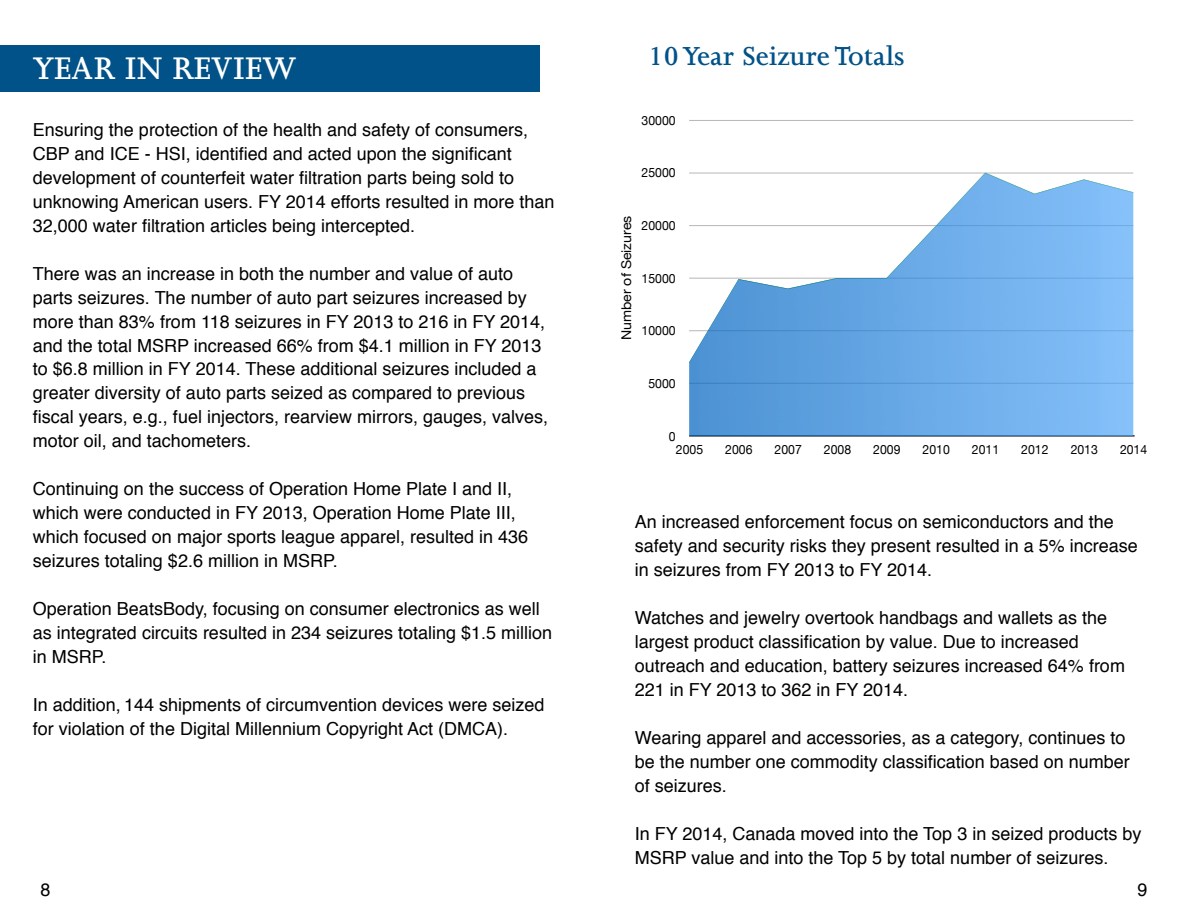
<style>
.page{position:relative;width:1188px;height:918px;background:#fff}
.page>*{position:absolute;margin:0;border:0;box-sizing:border-box;transform-origin:0 0}
.t1{font:600 36px "Joanna";color:#fff}
.t2{font:600 30px "Joanna";color:#005288}
.t3{font:18px/24px "Helvetica";color:#000}
.t4{font:13.5px "Helvetica Neue";color:#000;scale:1.05 1}
.t5{font:12.75px "Helvetica Neue";color:#000;scale:.95 1}
</style>
<div class="page">
<div style="left:0;top:45px;width:540px;height:47px;background:#005288"></div>
<hr style="left:689px;top:120px;width:444px;height:1px;background:#b8b8b8">
<hr style="left:690px;top:435px;width:444px;height:1px;background:#000">
<img style="left:689px;top:173px;width:444px;height:263px">
<h1 class="t1" style="left:33px;top:49px;width:265px">YEAR IN REVIEW</h1>
<p class="t3" style="left:33px;top:118px;width:523px">Ensuring the protection of the health and safety of consumers, CBP and ICE - HSI, identified and acted upon the significant development of counterfeit water filtration parts being sold to unknowing American users. FY 2014 efforts resulted in more than 32,000 water filtration articles being intercepted.</p>
<p class="t3" style="left:33px;top:262px;width:517px">There was an increase in both the number and value of auto parts seizures. The number of auto part seizures increased by more than 83% from 118 seizures in FY 2013 to 216 in FY 2014, and the total MSRP increased 66% from $4.1 million in FY 2013 to $6.8 million in FY 2014. These additional seizures included a greater diversity of auto parts seized as compared to previous fiscal years, e.g., fuel injectors, rearview mirrors, gauges, valves, motor oil, and tachometers.</p>
<p class="t3" style="left:33px;top:478px;width:497px">Continuing on the success of Operation Home Plate I and II, which were conducted in FY 2013, Operation Home Plate III, which focused on major sports league apparel, resulted in 436 seizures totaling $2.6 million in MSRP.</p>
<p class="t3" style="left:33px;top:598px;width:521px">Operation BeatsBody, focusing on consumer electronics as well as integrated circuits resulted in 234 seizures totaling $1.5 million in MSRP.</p>
<p class="t3" style="left:33px;top:694px;width:513px">In addition, 144 shipments of circumvention devices were seized for violation of the Digital Millennium Copyright Act (DMCA).</p>
<h2 class="t2" style="left:648px;top:40px;width:258px">10 Year Seizure Totals</h2>
<p class="t5" style="left:642px;top:111px;width:37px">30000</p>
<p class="t5" style="left:642px;top:164px;width:37px">25000</p>
<p class="t4" style="left:616px;top:340px;width:120px;rotate:-90deg">Number of Seizures</p>
<p class="t5" style="left:642px;top:216px;width:37px">20000</p>
<p class="t5" style="left:642px;top:269px;width:37px">15000</p>
<p class="t5" style="left:642px;top:322px;width:37px">10000</p>
<p class="t5" style="left:648px;top:374px;width:30px">5000</p>
<p class="t5" style="left:669px;top:427px;width:9px">0</p>
<p class="t5" style="left:676px;top:440px;width:30px">2005</p>
<p class="t5" style="left:725px;top:440px;width:30px">2006</p>
<p class="t5" style="left:775px;top:440px;width:30px">2007</p>
<p class="t5" style="left:824px;top:440px;width:30px">2008</p>
<p class="t5" style="left:873px;top:440px;width:30px">2009</p>
<p class="t5" style="left:923px;top:440px;width:30px">2010</p>
<p class="t5" style="left:972px;top:440px;width:30px">2011</p>
<p class="t5" style="left:1021px;top:440px;width:30px">2012</p>
<p class="t5" style="left:1071px;top:440px;width:30px">2013</p>
<p class="t5" style="left:1120px;top:440px;width:30px">2014</p>
<p class="t3" style="left:635px;top:510px;width:505px">An increased enforcement focus on semiconductors and the safety and security risks they present resulted in a 5% increase in seizures from FY 2013 to FY 2014.</p>
<p class="t3" style="left:635px;top:606px;width:492px">Watches and jewelry overtook handbags and wallets as the largest product classification by value. Due to increased outreach and education, battery seizures increased 64% from 221 in FY 2013 to 362 in FY 2014.</p>
<p class="t3" style="left:635px;top:726px;width:497px">Wearing apparel and accessories, as a category, continues to be the number one commodity classification based on number of seizures.</p>
<p class="t3" style="left:635px;top:822px;width:508px">In FY 2014, Canada moved into the Top 3 in seized products by<br>MSRP value and into the Top 5 by total number of seizures.</p>
<p class="t3" style="left:40px;top:878px;width:12px">8</p>
<p class="t3" style="left:1138px;top:878px;width:12px">9</p>
</div>
